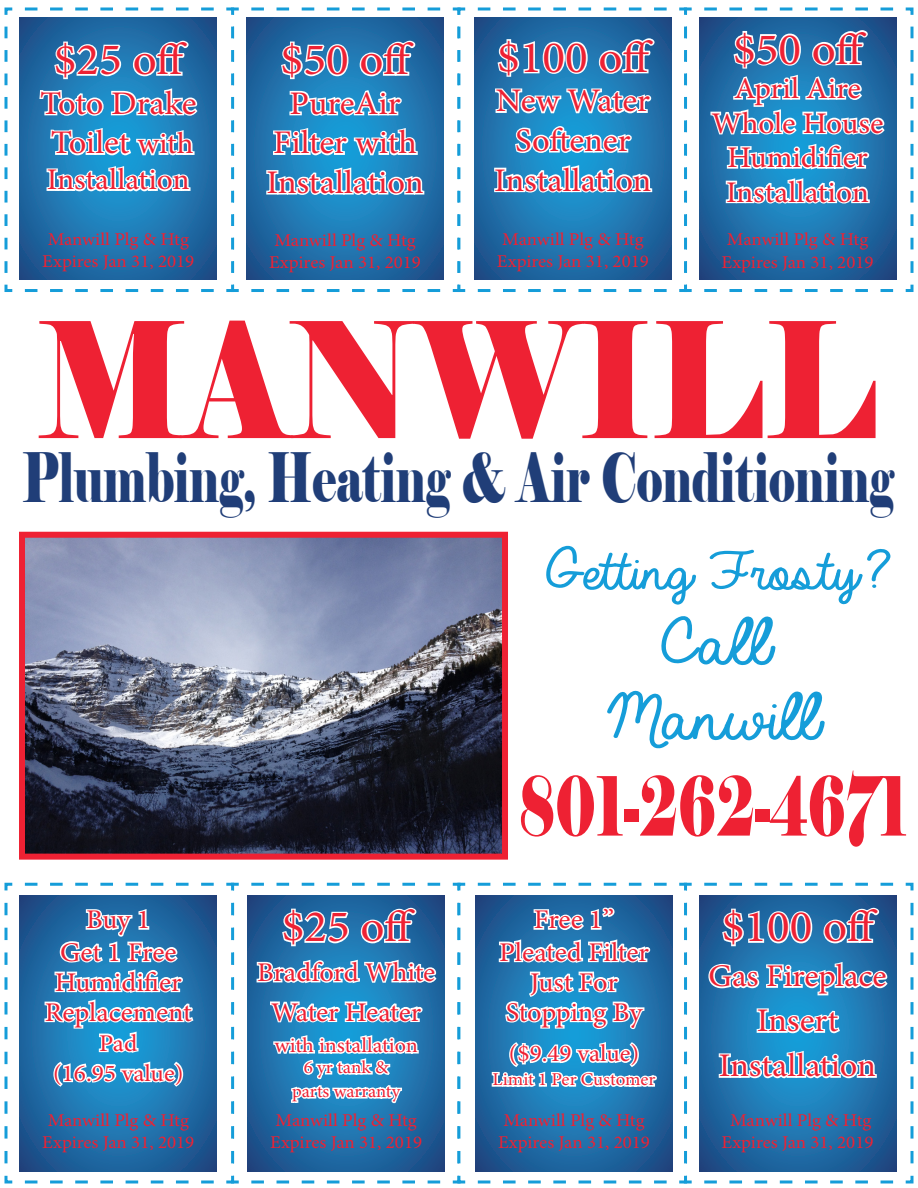
<style>
.page{position:relative;width:918px;height:1188px;background:#fff}
.page>*{position:absolute;margin:0;border:0;box-sizing:border-box;transform-origin:0 0}
.t1{font:160.5px "Elephant";color:#ee2133;scale:.86 1}
.t2{font:81.6px "Elephant";color:#ee2133;scale:.66 1}
.t3{font:70.5px/75px "Always In My Heart";color:#159dd9;text-align:center;scale:1.19 1}
.t4{font:67.8px "Elephant";color:#203e78;scale:.67 1}
.t5{font:58.5px "Always In My Heart";color:#159dd9;scale:1.19 1}
.t6{font:45px "Minion Pro";color:#ee2133;scale:1.05 1}
.t7{font:33px/39.6px "Minion Pro";color:#ee2133;text-align:center;scale:1.05 1}
.t8{font:31.5px "Minion Pro";color:#ee2133;scale:1.05 1}
.t9{font:30px/34.5px "Minion Pro";color:#ee2133;text-align:center;scale:1.05 1}
.t10{font:27px/32.4px "Minion Pro";letter-spacing:-.005em;color:#ee2133;text-align:center;scale:1.05 1}
.t11{font:24px/30px "Minion Pro";color:#ee2133;text-align:center;scale:1.05 1}
.t12{font:21px "Minion Pro";color:#ee2133;scale:1.05 1}
.t13{font:18px/22.5px "Minion Pro";color:#ee2133;scale:1.05 1}
.s1{font-size:30px}
.s2{font-size:63px}
</style>
<div class="page">
<svg style="left:236px;top:882px;width:220px;height:302px"></svg>
<svg style="left:689px;top:882px;width:225px;height:302px"></svg>
<svg style="left:456px;top:882px;width:233px;height:302px"></svg>
<svg style="left:4px;top:882px;width:232px;height:302px"></svg>
<svg style="left:699px;top:895px;width:197px;height:277px;background:#1e6da7"></svg>
<svg style="left:720px;top:907px;width:94px;height:41px"></svg>
<svg style="left:822px;top:906px;width:58px;height:39px"></svg>
<svg style="left:707px;top:960px;width:182px;height:37px"></svg>
<svg style="left:755px;top:1007px;width:87px;height:28px"></svg>
<svg style="left:717px;top:1049px;width:161px;height:31px"></svg>
<svg style="left:476px;top:895px;width:197px;height:277px;background:#1e67a1"></svg>
<svg style="left:497px;top:906px;width:155px;height:125px"></svg>
<svg style="left:490px;top:1040px;width:168px;height:49px"></svg>
<svg style="left:20px;top:895px;width:197px;height:277px;background:#1e659f"></svg>
<svg style="left:43px;top:907px;width:153px;height:182px"></svg>
<svg style="left:248px;top:895px;width:197px;height:277px;background:#1e619b"></svg>
<svg style="left:255px;top:906px;width:183px;height:208px"></svg>
<svg style="left:236px;top:7px;width:220px;height:285px"></svg>
<svg style="left:689px;top:7px;width:225px;height:285px"></svg>
<svg style="left:456px;top:7px;width:233px;height:285px"></svg>
<svg style="left:4px;top:7px;width:232px;height:285px"></svg>
<svg style="left:699px;top:17px;width:197px;height:262px;background:#1e659f"></svg>
<svg style="left:709px;top:28px;width:178px;height:177px"></svg>
<svg style="left:20px;top:17px;width:197px;height:262px;background:#1f6ca6"></svg>
<svg style="left:38px;top:39px;width:161px;height:78px"></svg>
<svg style="left:45px;top:126px;width:151px;height:67px"></svg>
<svg style="left:247px;top:17px;width:197px;height:262px;background:#1e6ba5"></svg>
<svg style="left:279px;top:39px;width:137px;height:79px"></svg>
<svg style="left:265px;top:126px;width:161px;height:70px"></svg>
<svg style="left:474px;top:17px;width:197px;height:262px;background:#1e6ca6"></svg>
<svg style="left:494px;top:36px;width:161px;height:119px"></svg>
<svg style="left:493px;top:163px;width:161px;height:31px"></svg>
<img style="left:26px;top:539px;width:475px;height:314px">
<div style="left:19px;top:532px;width:489px;height:328px;border:6px solid #ee2133"></div>
<h3 class="t6" style="left:54px;top:30px;width:128px">$25 off</h3>
<h3 class="t7" style="left:40px;top:84px;width:151px">Toto Drake<br>Toilet <span class="s1">with</span></h3>
<h3 class="t9" style="left:47px;top:163px;width:138px">Installation</h3>
<p class="t13" style="left:42px;top:228px;width:146px">Manwill Plg &amp; Htg<br>Expires Jan 31, 2019</p>
<h3 class="t6" style="left:281px;top:30px;width:128px">$50 off</h3>
<h3 class="t7" style="left:266px;top:84px;width:151px">PureAir<br>Filter with<br>Installation</h3>
<p class="t13" style="left:269px;top:229px;width:146px">Manwill Plg &amp; Htg<br>Expires Jan 31, 2019</p>
<h3 class="t6" style="left:497px;top:27px;width:150px">$100 off</h3>
<h3 class="t7" style="left:494px;top:81px;width:151px">New Water<br>Softener<br>Installation</h3>
<p class="t13" style="left:497px;top:228px;width:146px">Manwill Plg &amp; Htg<br>Expires Jan 31, 2019</p>
<h3 class="t6" style="left:733px;top:19px;width:128px">$50 off</h3>
<h3 class="t9" style="left:711px;top:71px;width:165px">April Aire<br>Whole House<br>Humidifier<br>Installation</h3>
<p class="t13" style="left:722px;top:228px;width:146px">Manwill Plg &amp; Htg<br>Expires Jan 31, 2019</p>
<h1 class="t1" style="left:38px;top:280px;width:979px">MANWILL</h1>
<h3 class="t4" style="left:22px;top:435px;width:1303px">Plumbing, Heating &amp; Air Conditioning</h3>
<h3 class="t5" style="left:528px;top:540px;width:290px"><span class="s2">G</span>etting Frosty<span class="s2">?</span></h3>
<h3 class="t3" style="left:595px;top:609px;width:177px">Call<br>Manwill</h3>
<h2 class="t2" style="left:519px;top:755px;width:591px">801-262-4671</h2>
<h3 class="t10" style="left:60px;top:904px;width:113px">Buy 1<br>Get 1 Free</h3>
<h3 class="t10" style="left:45px;top:967px;width:141px;line-height:30px">Humidifier<br>Replacement</h3>
<h3 class="t11" style="left:53px;top:1028px;width:126px">Pad<br>(16.95 value)</h3>
<p class="t13" style="left:42px;top:1109px;width:146px">Manwill Plg &amp; Htg<br>Expires Jan 31, 2019</p>
<h3 class="t6" style="left:282px;top:897px;width:128px">$25 off</h3>
<h3 class="t10" style="left:257px;top:953px;width:171px;line-height:39.6px">Bradford White<br>Water Heater</h3>
<p class="t12" style="left:275px;top:1031px;width:138px">with installation</p>
<p class="t13" style="left:292px;top:1055px;width:104px;line-height:24px;text-align:center">6 yr tank &amp; parts warranty</p>
<p class="t13" style="left:270px;top:1109px;width:146px">Manwill Plg &amp; Htg<br>Expires Jan 31, 2019</p>
<h3 class="t10" style="left:499px;top:904px;width:144px">Free 1”<br>Pleated Filter</h3>
<h3 class="t10" style="left:506px;top:967px;width:132px;line-height:30px">Just For<br>Stopping By</h3>
<h3 class="t11" style="left:509px;top:1039px;width:126px">($9.49 value)</h3>
<p class="t13" style="left:493px;top:1068px;width:157px">Limit 1 Per Customer</p>
<p class="t13" style="left:498px;top:1109px;width:146px">Manwill Plg &amp; Htg<br>Expires Jan 31, 2019</p>
<h3 class="t6" style="left:722px;top:897px;width:150px">$100 off</h3>
<h3 class="t8" style="left:708px;top:955px;width:171px">Gas Fireplace</h3>
<h3 class="t7" style="left:719px;top:998px;width:151px;line-height:45px">Insert<br>Installation</h3>
<p class="t13" style="left:722px;top:1109px;width:146px;text-align:center">Manwill Plg &amp; Htg<br>Expires Jan 31, 2019</p>
</div>
